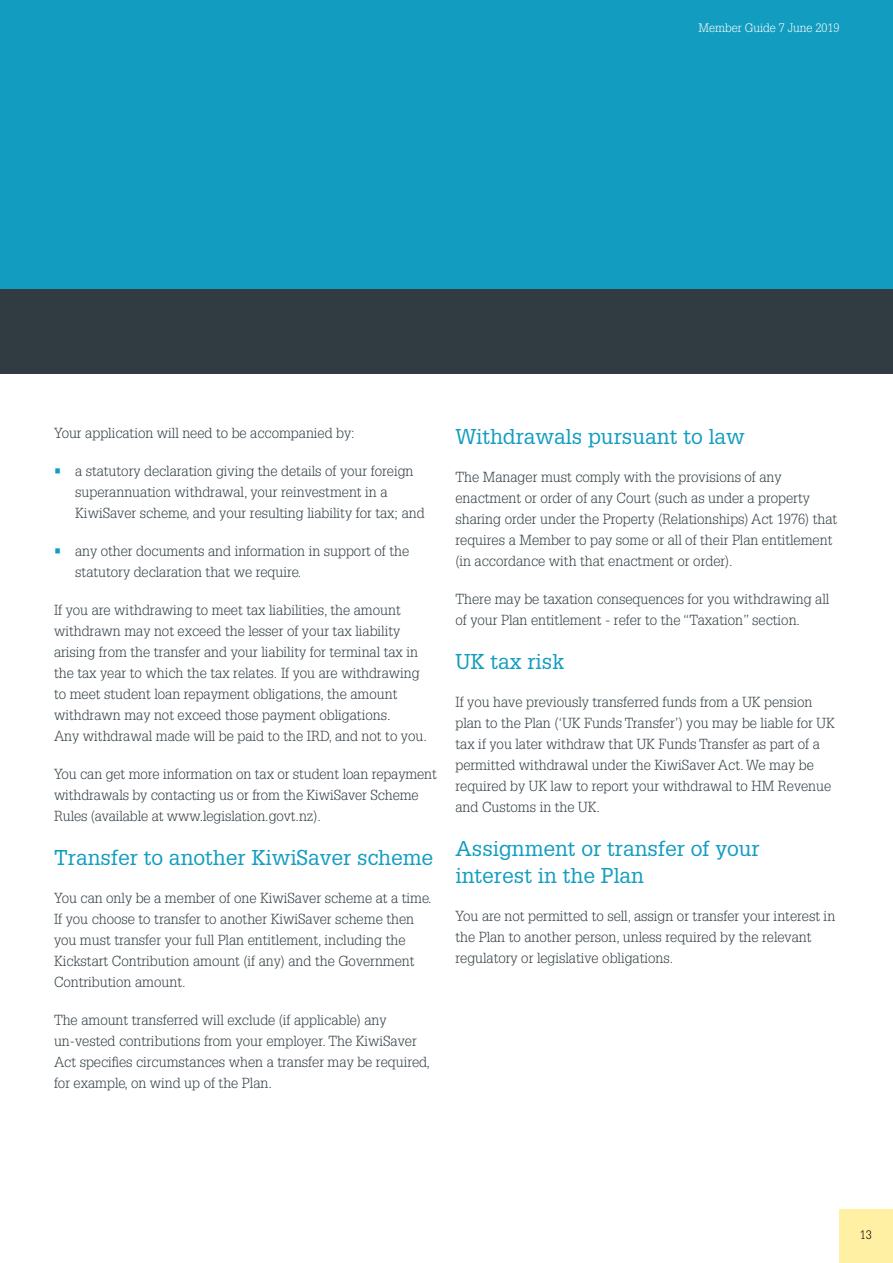
<style>
.page{position:relative;width:893px;height:1263px;background:#fff}
.page>*{position:absolute;margin:0;border:0;box-sizing:border-box;transform-origin:0 0}
.t1{font:21px/27px "Glypha";color:#129dc0}
.t2{font:300 14.25px/21px "Glypha";color:#303c42}
.t3{font:300 12px "Glypha";color:#fff}
.t4{font:300 12px "Glypha";color:#000}
.s1{color:#129dc0}
</style>
<div class="page">
<div style="left:839px;top:1209px;width:54px;height:54px;background:#fff0a4"></div>
<div style="left:0;top:289px;width:893px;height:85px;background:#303c42"></div>
<div style="left:0;top:0;width:893px;height:289px;background:#129dc0"></div>
<p class="t3" style="left:698px;top:21px;width:143px">Member Guide 7 June 2019</p>
<p class="t2" style="left:54px;top:423px;width:302px">Your application will need to be accompanied by:</p>
<p class="t2" style="left:75px;top:461px;width:351px;text-indent:-21px"><span class="s1">•</span> a statutory declaration giving the details of your foreign superannuation withdrawal, your reinvestment in a<br>KiwiSaver scheme, and your resulting liability for tax; and</p>
<p class="t2" style="left:75px;top:541px;width:335px;text-indent:-21px"><span class="s1">•</span> any other documents and information in support of the statutory declaration that we require.</p>
<p class="t2" style="left:54px;top:600px;width:374px">If you are withdrawing to meet tax liabilities, the amount withdrawn may not exceed the lesser of your tax liability arising from the transfer and your liability for terminal tax in the tax year to which the tax relates. If you are withdrawing to meet student loan repayment obligations, the amount withdrawn may not exceed those payment obligations.<br>Any withdrawal made will be paid to the IRD, and not to you.</p>
<p class="t2" style="left:54px;top:764px;width:384px">You can get more information on tax or student loan repayment withdrawals by contacting us or from the KiwiSaver Scheme<br>Rules (available at www.legislation.govt.nz).</p>
<h1 class="t1" style="left:54px;top:844px;width:381px">Transfer to another KiwiSaver scheme</h1>
<p class="t2" style="left:54px;top:888px;width:379px">You can only be a member of one KiwiSaver scheme at a time.<br>If you choose to transfer to another KiwiSaver scheme then you must transfer your full Plan entitlement, including the Kickstart Contribution amount (if any) and the Government Contribution amount.</p>
<p class="t2" style="left:54px;top:1010px;width:377px">The amount transferred will exclude (if applicable) any un-vested contributions from your employer. The KiwiSaver Act specifies circumstances when a transfer may be required, for example, on wind up of the Plan.</p>
<h1 class="t1" style="left:455px;top:423px;width:291px">Withdrawals pursuant to law</h1>
<p class="t2" style="left:455px;top:467px;width:383px">The Manager must comply with the provisions of any enactment or order of any Court (such as under a property sharing order under the Property (Relationships) Act 1976) that requires a Member to pay some or all of their Plan entitlement (in accordance with that enactment or order).</p>
<p class="t2" style="left:455px;top:589px;width:375px">There may be taxation consequences for you withdrawing all of your Plan entitlement - refer to the “Taxation” section.</p>
<h1 class="t1" style="left:455px;top:648px;width:110px">UK tax risk</h1>
<p class="t2" style="left:455px;top:692px;width:381px">If you have previously transferred funds from a UK pension plan to the Plan (‘UK Funds Transfer’) you may be liable for UK tax if you later withdraw that UK Funds Transfer as part of a permitted withdrawal under the KiwiSaver Act. We may be required by UK law to report your withdrawal to HM Revenue and Customs in the UK.</p>
<h1 class="t1" style="left:455px;top:835px;width:306px">Assignment or transfer of your interest in the Plan</h1>
<p class="t2" style="left:455px;top:906px;width:381px">You are not permitted to sell, assign or transfer your interest in the Plan to another person, unless required by the relevant regulatory or legislative obligations.</p>
<p class="t4" style="left:860px;top:1228px;width:13px">13</p>
</div>
